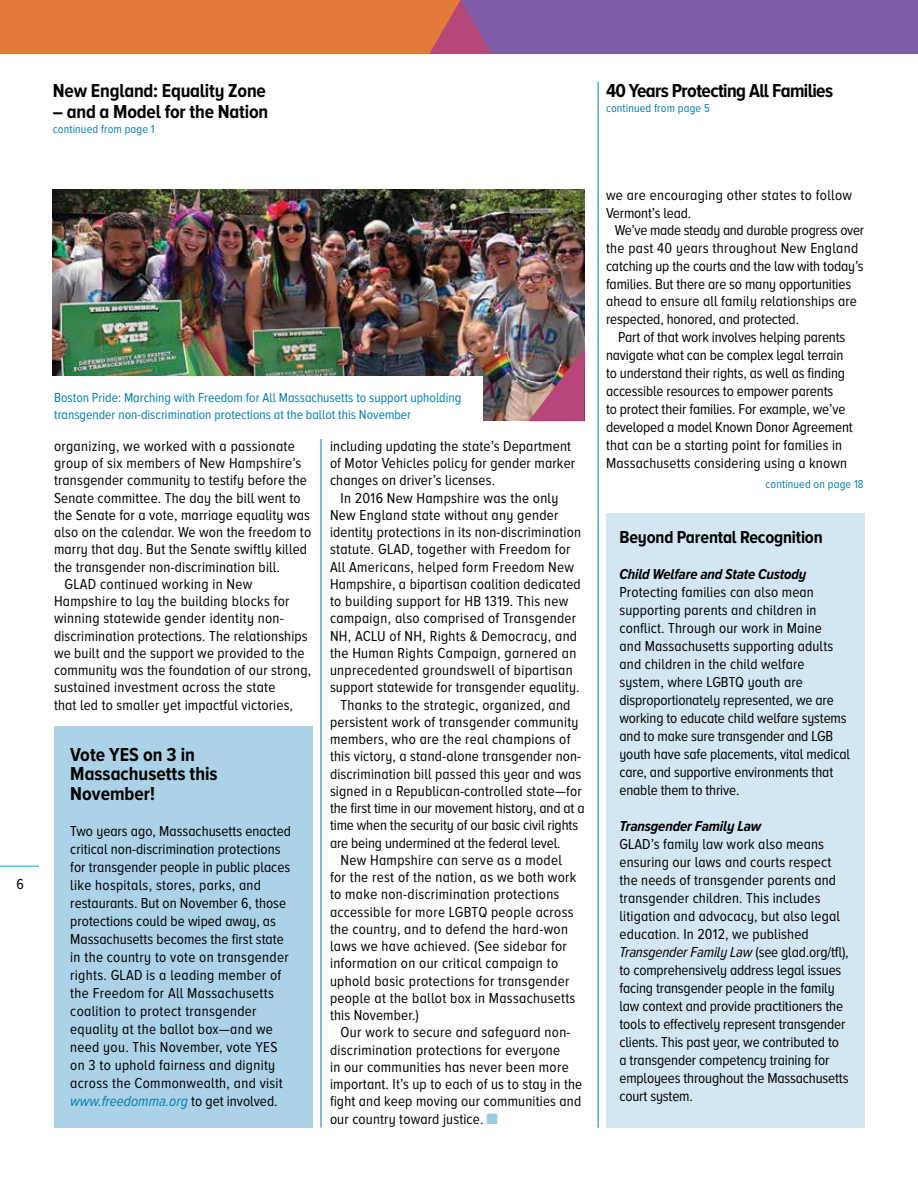
<style>
.page{position:relative;width:918px;height:1188px;background:#fff}
.page>*{position:absolute;margin:0;border:0;box-sizing:border-box;transform-origin:0 0}
.t1{font:700 19.5px/19.5px "Proxima Nova A Cond";letter-spacing:-.01em;color:#000}
.t2{font:700 19.5px "Proxima Nova A Cond";letter-spacing:-.03em;color:#000}
.t3{font:700 18px "Proxima Nova A Cond";letter-spacing:-.01em;color:#000}
.t4{font:15px/18px "Proxima Nova A Cond";letter-spacing:.01em;color:#000}
.t5{font:15px/18px "Proxima Nova A Cond";letter-spacing:-.01em;color:#000}
.t6{font:italic 700 15px "Proxima Nova A Cond";letter-spacing:-.01em;color:#000}
.t7{font:15px "Proxima Nova A Cond";letter-spacing:-.02em;color:#000}
.t8{font:13.5px/16.5px "Proxima Nova A Cond";color:#007fb1}
.t9{font:12px "Proxima Nova A Cond";letter-spacing:.01em;color:#007fb1}
.s1{font-style:italic;color:#007fb1}
.s2{color:#9dcbe4}
.s3{font-style:italic}
</style>
<div class="page">
<hr style="left:0;top:866px;width:39px;height:1px;background:#00aeef">
<div style="left:0;top:0;width:918px;height:54px;background:#805da7"></div>
<div style="left:0;top:0;width:461px;height:54px;background:#e37a39"></div>
<svg style="left:429px;top:0;width:63px;height:54px"></svg>
<hr style="left:598px;top:82px;width:1px;height:1046px;background:#007fb1">
<hr style="left:321px;top:439px;width:1px;height:689px;background:#007fb1">
<div style="left:54px;top:726px;width:258px;height:402px;background:#acd2e7"></div>
<img style="left:53px;top:189px;width:532px;height:231px">
<div style="left:39px;top:377px;width:444px;height:58px;background:#fff"></div>
<img style="left:529px;top:348px;width:56px;height:73px">
<div style="left:606px;top:513px;width:258px;height:615px;background:#d3e7f2"></div>
<p class="t4" style="left:17px;top:876px;width:9px">6</p>
<h1 class="t1" style="left:53px;top:82px;width:215px">New England: Equality Zone</h1>
<h1 class="t1" style="left:53px;top:103px;width:217px">– and a Model for the Nation</h1>
<p class="t9" style="left:53px;top:124px;width:103px">continued from page 1</p>
<p class="t8" style="left:54px;top:390px;width:409px">Boston Pride: Marching with Freedom for All Massachusetts to support upholding transgender non-discrimination protections at the ballot this November</p>
<p class="t4" style="left:54px;top:438px;width:242px">organizing, we worked with a passionate</p>
<p class="t4" style="left:54px;top:455px;width:249px">group of six members of New Hampshire’s</p>
<p class="t4" style="left:54px;top:472px;width:254px">transgender community to testify before the</p>
<p class="t4" style="left:54px;top:489px;width:248px">Senate committee. The day the bill went to</p>
<p class="t4" style="left:54px;top:507px;width:257px">the Senate for a vote, marriage equality was</p>
<p class="t4" style="left:54px;top:524px;width:259px">also on the calendar. We won the freedom to</p>
<p class="t4" style="left:54px;top:541px;width:255px">marry that day. But the Senate swiftly killed</p>
<p class="t4" style="left:54px;top:558px;width:228px">the transgender non-discrimination bill.</p>
<p class="t4" style="left:65px;top:576px;width:189px">GLAD continued working in New</p>
<p class="t4" style="left:54px;top:593px;width:237px">Hampshire to lay the building blocks for</p>
<p class="t4" style="left:54px;top:610px;width:231px">winning statewide gender identity non-</p>
<p class="t4" style="left:54px;top:627px;width:255px">discrimination protections. The relationships</p>
<p class="t4" style="left:54px;top:645px;width:252px">we built and the support we provided to the</p>
<p class="t4" style="left:54px;top:662px;width:259px">community was the foundation of our strong,</p>
<p class="t4" style="left:54px;top:679px;width:223px">sustained investment across the state</p>
<p class="t4" style="left:54px;top:696px;width:241px">that led to smaller yet impactful victories,</p>
<h1 class="t1" style="left:70px;top:745px;width:149px">Vote YES on 3 in<br>Massachusetts this<br>November!</h1>
<p class="t4" style="left:70px;top:823px;width:222px">Two years ago, Massachusetts enacted critical non-discrimination protections for transgender people in public places like hospitals, stores, parks, and restaurants. But on November 6, those protections could be wiped away, as Massachusetts becomes the first state in the country to vote on transgender rights. GLAD is a leading member of the Freedom for All Massachusetts coalition to protect transgender equality at the ballot box—and we need you. This November, vote YES on 3 to uphold fairness and dignity across the Commonwealth, and visit <span class="s1">www.freedomma.org</span> to get involved.</p>
<p class="t4" style="left:330px;top:438px;width:247px;line-height:17.2px">including updating the state’s Department of Motor Vehicles policy for gender marker changes on driver’s licenses.</p>
<p class="t4" style="left:341px;top:489px;width:219px">In 2016 New Hampshire was the only</p>
<p class="t4" style="left:330px;top:507px;width:230px">New England state without any gender</p>
<p class="t4" style="left:330px;top:524px;width:253px">identity protections in its non-discrimination</p>
<p class="t4" style="left:330px;top:541px;width:242px">statute. GLAD, together with Freedom for</p>
<p class="t4" style="left:330px;top:558px;width:246px">All Americans, helped form Freedom New</p>
<p class="t4" style="left:330px;top:576px;width:252px">Hampshire, a bipartisan coalition dedicated</p>
<p class="t4" style="left:330px;top:593px;width:240px">to building support for HB 1319. This new</p>
<p class="t4" style="left:330px;top:610px;width:248px">campaign, also comprised of Transgender</p>
<p class="t4" style="left:330px;top:627px;width:249px">NH, ACLU of NH, Rights &amp; Democracy, and</p>
<p class="t4" style="left:330px;top:645px;width:248px">the Human Rights Campaign, garnered an</p>
<p class="t4" style="left:330px;top:662px;width:244px">unprecedented groundswell of bipartisan</p>
<p class="t4" style="left:330px;top:679px;width:251px">support statewide for transgender equality.</p>
<p class="t4" style="left:341px;top:696px;width:231px">Thanks to the strategic, organized, and</p>
<p class="t4" style="left:330px;top:714px;width:250px">persistent work of transgender community</p>
<p class="t4" style="left:330px;top:731px;width:242px">members, who are the real champions of</p>
<p class="t4" style="left:330px;top:748px;width:253px">this victory, a stand-alone transgender non-</p>
<p class="t4" style="left:330px;top:765px;width:253px">discrimination bill passed this year and was</p>
<p class="t4" style="left:330px;top:783px;width:253px">signed in a Republican-controlled state—for</p>
<p class="t5" style="left:330px;top:800px;width:256px">the first time in our movement history, and at a</p>
<p class="t5" style="left:330px;top:817px;width:250px">time when the security of our basic civil rights</p>
<p class="t5" style="left:330px;top:834px;width:232px">are being undermined at the federal level.</p>
<p class="t4" style="left:341px;top:852px;width:223px">New Hampshire can serve as a model</p>
<p class="t4" style="left:330px;top:869px;width:248px">for the rest of the nation, as we both work</p>
<p class="t4" style="left:330px;top:886px;width:231px">to make non-discrimination protections</p>
<p class="t4" style="left:330px;top:903px;width:245px">accessible for more LGBTQ people across</p>
<p class="t4" style="left:330px;top:921px;width:240px">the country, and to defend the hard-won</p>
<p class="t4" style="left:330px;top:938px;width:238px">laws we have achieved. (See sidebar for</p>
<p class="t4" style="left:330px;top:955px;width:230px">information on our critical campaign to</p>
<p class="t4" style="left:330px;top:972px;width:241px">uphold basic protections for transgender</p>
<p class="t4" style="left:330px;top:990px;width:247px">people at the ballot box in Massachusetts</p>
<p class="t4" style="left:330px;top:1007px;width:90px">this November.)</p>
<p class="t4" style="left:341px;top:1024px;width:232px">Our work to secure and safeguard non-</p>
<p class="t4" style="left:330px;top:1041px;width:232px">discrimination protections for everyone</p>
<p class="t4" style="left:330px;top:1059px;width:240px">in our communities has never been more</p>
<p class="t4" style="left:330px;top:1076px;width:254px">important. It’s up to each of us to stay in the</p>
<p class="t4" style="left:330px;top:1093px;width:253px">fight and keep moving our communities and</p>
<p class="t4" style="left:330px;top:1110px;width:169px">our country toward justice. <span class="s2">■</span></p>
<h1 class="t2" style="left:606px;top:83px;width:229px">40 Years Protecting All Families</h1>
<p class="t9" style="left:606px;top:103px;width:105px">continued from page 5</p>
<p class="t4" style="left:606px;top:187px;width:248px">we are encouraging other states to follow</p>
<p class="t5" style="left:606px;top:204px;width:87px">Vermont’s lead.</p>
<p class="t7" style="left:615px;top:224px;width:251px">We’ve made steady and durable progress over</p>
<p class="t4" style="left:606px;top:240px;width:254px">the past 40 years throughout New England</p>
<p class="t5" style="left:606px;top:258px;width:259px">catching up the courts and the law with today’s</p>
<p class="t5" style="left:606px;top:275px;width:247px">families. But there are so many opportunities</p>
<p class="t4" style="left:606px;top:293px;width:252px">ahead to ensure all family relationships are</p>
<p class="t5" style="left:606px;top:311px;width:195px">respected, honored, and protected.</p>
<p class="t5" style="left:618px;top:329px;width:229px">Part of that work involves helping parents</p>
<p class="t5" style="left:606px;top:347px;width:239px">navigate what can be complex legal terrain</p>
<p class="t5" style="left:606px;top:365px;width:241px">to understand their rights, as well as finding</p>
<p class="t5" style="left:606px;top:383px;width:229px">accessible resources to empower parents</p>
<p class="t5" style="left:606px;top:401px;width:241px">to protect their families. For example, we’ve</p>
<p class="t5" style="left:606px;top:419px;width:248px">developed a model Known Donor Agreement</p>
<p class="t4" style="left:606px;top:437px;width:238px">that can be a starting point for families in</p>
<p class="t4" style="left:606px;top:455px;width:243px">Massachusetts considering using a known</p>
<p class="t9" style="left:765px;top:479px;width:100px">continued on page 18</p>
<p class="t3" style="left:620px;top:530px;width:205px">Beyond Parental Recognition</p>
<p class="t6" style="left:620px;top:568px;width:188px">Child Welfare and State Custody</p>
<p class="t5" style="left:620px;top:584px;width:232px">Protecting families can also mean supporting parents and children in conflict. Through our work in Maine<br>and Massachusetts supporting adults and children in the child welfare system, where LGBTQ youth are disproportionately represented, we are working to educate child welfare systems and to make sure transgender and LGB youth have safe placements, vital medical care, and supportive environments that enable them to thrive.</p>
<p class="t6" style="left:620px;top:820px;width:143px">Transgender Family Law</p>
<p class="t5" style="left:620px;top:836px;width:231px">GLAD’s family law work also means ensuring our laws and courts respect the needs of transgender parents and transgender children. This includes litigation and advocacy, but also legal education. In 2012, we published <span class="s3">Transgender Family Law</span> (see glad.org/tfl), to comprehensively address legal issues facing transgender people in the family law context and provide practitioners the tools to effectively represent transgender clients. This past year, we contributed to a transgender competency training for employees throughout the Massachusetts court system.</p>
</div>
